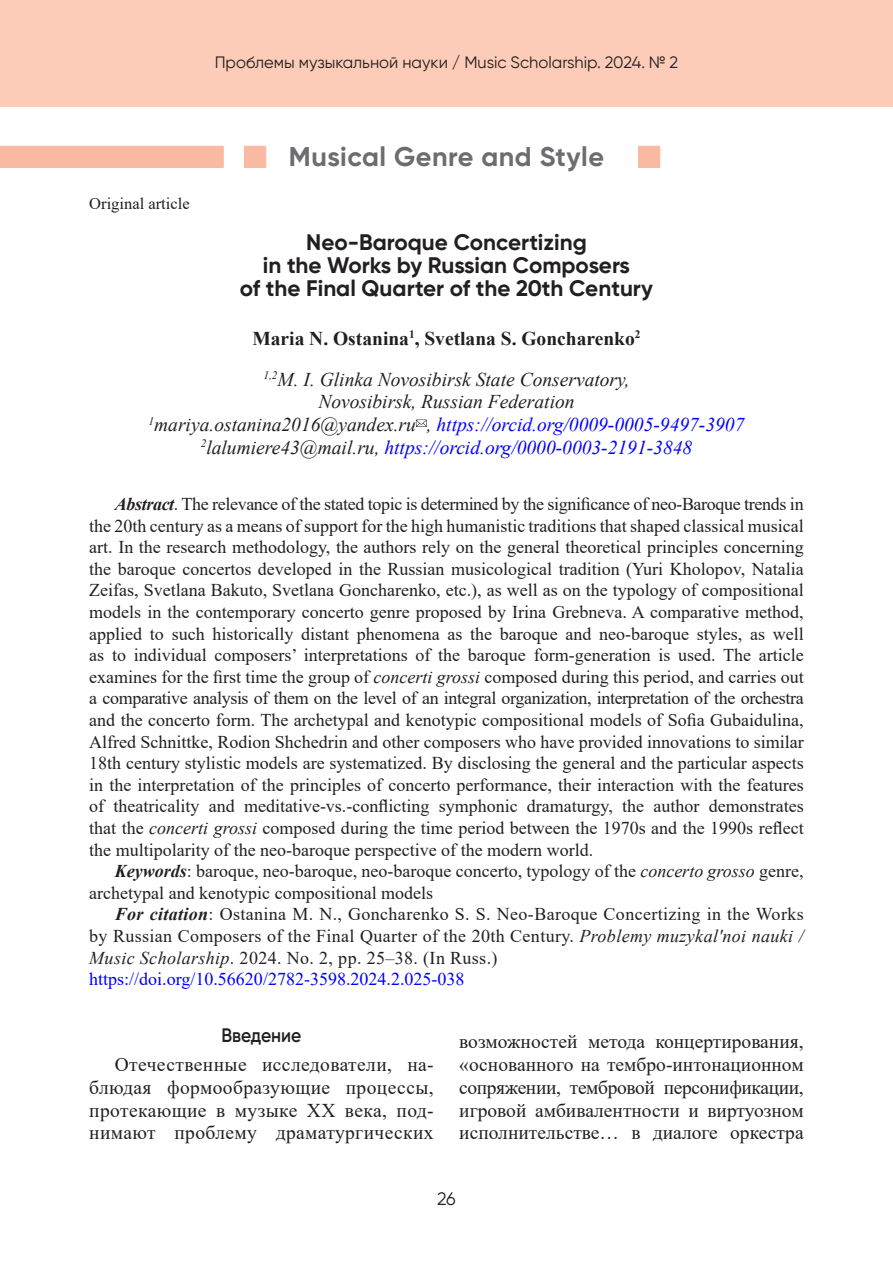
<style>
.page{position:relative;width:893px;height:1263px;background:#fff}
.page>*{position:absolute;margin:0;border:0;box-sizing:border-box;transform-origin:0 0}
.Рубрика{font:700 27px "Gilroy";letter-spacing:.02em;color:#6c6d70}
.Заголовок{font:700 22.5px/22.8px "Gilroy";color:#231f20;text-align:center}
.Текст{font:19.5px/22.8px "Times New Roman";color:#231f20;text-align:justify}
.Академия{font:italic 19.5px "Times New Roman";color:#00f}
.Академия-2{font:italic 19.5px "Times New Roman";color:#231f20}
.Автор{font:700 19.5px "Times New Roman";color:#231f20}
.Глава1{font:600 19.5px "Gilroy";color:#231f20;scale:.9 1}
.Литература{font:18px/21.6px "Times New Roman";color:#231f20;text-align:justify}
.Литература_DOI{font:18px "Times New Roman";color:#00f}
.t1{font:18px "Gilroy";color:#231f20}
.t2{font:16.5px "Gilroy";color:#231f20}
.Удк{font:16.5px "Times New Roman";color:#231f20}
.s1{color:#231f20}
.s2{font-weight:700;font-style:italic}
.s3{font-style:italic}
</style>
<div class="page">
<div style="left:0;top:0;width:893px;height:107px;background:#fcccb8"></div>
<svg style="left:0;top:146px;width:660px;height:22px"></svg>
<svg style="left:416px;top:420px;width:11px;height:7px"></svg>
<p class="t2" style="left:215px;top:53px;width:465px">Проблемы музыкальной науки / Music Scholarship. 2024. № 2</p>
<p class="Удк" style="left:89px;top:192px;width:102px">Original article</p>
<p class="Рубрика" style="left:289px;top:140px;width:317px">Musical Genre and Style</p>
<p class="Заголовок" style="left:263px;top:231px;width:369px">Neo-Baroque Concertizing<br>in the Works by Russian Composers</p>
<p class="Заголовок" style="left:240px;top:276px;width:415px">of the Final Quarter of the 20th Century</p>
<p class="Автор" style="left:252px;top:324px;width:390px">Maria N. Ostanina<sup>1</sup>, Svetlana S. Goncharenko<sup>2</sup></p>
<p class="Академия-2" style="left:263px;top:366px;width:368px"><sup>1,2</sup>M. I. Glinka Novosibirsk State Conservatory,</p>
<p class="Академия-2" style="left:318px;top:388px;width:258px">Novosibirsk, Russian Federation</p>
<p class="Академия" style="left:149px;top:411px;width:597px"><sup>1</sup><span class="s1">mariya.ostanina2016@yandex.ru ,</span> https://orcid.org/0009-0005-9497-3907</p>
<p class="Академия" style="left:201px;top:434px;width:493px"><sup>2</sup><span class="s1">lalumiere43@mail.ru,</span> https://orcid.org/0000-0003-2191-3848</p>
<p class="Литература" style="left:89px;top:493px;width:716px;text-indent:26px"><span class="s2">Abstract</span>. The relevance of the stated topic is determined by the significance of neo-Baroque trends in the 20th century as a means of support for the high humanistic traditions that shaped classical musical art. In the research methodology, the authors rely on the general theoretical principles concerning the baroque concertos developed in the Russian musicological tradition (Yuri Kholopov, Natalia Zeifas, Svetlana Bakuto, Svetlana Goncharenko, etc.), as well as on the typology of compositional models in the contemporary concerto genre proposed by Irina Grebneva. A comparative method, applied to such historically distant phenomena as the baroque and neo-baroque styles, as well as to individual composers’ interpretations of the baroque form-generation is used. The article examines for the first time the group of <span class="s3">concerti grossi</span> composed during this period, and carries out a comparative analysis of them on the level of an integral organization, interpretation of the orchestra and the concerto form. The archetypal and kenotypic compositional models of Sofia Gubaidulina, Alfred Schnittke, Rodion Shchedrin and other composers who have provided innovations to similar 18th century stylistic models are systematized. By disclosing the general and the particular aspects in the interpretation of the principles of concerto performance, their interaction with the features of theatricality and meditative-vs.-conflicting symphonic dramaturgy, the author demonstrates that the <span class="s3">concerti grossi</span> composed during the time period between the 1970s and the 1990s reflect the multipolarity of the neo-baroque perspective of the modern world.</p>
<p class="Литература" style="left:89px;top:860px;width:716px;text-indent:26px"><span class="s2">Keywords</span>: baroque, neo-baroque, neo-baroque concerto, typology of the <span class="s3">concerto grosso</span> genre, archetypal and kenotypic compositional models</p>
<p class="Литература" style="left:89px;top:903px;width:716px;text-indent:26px"><span class="s2">For citation</span>: Ostanina M. N., Goncharenko S. S. Neo-Baroque Concertizing in the Works by Russian Composers of the Final Quarter of the 20th Century. <span class="s3">Problemy muzykal'noi nauki / Music Scholarship</span>. 2024. No. 2, pp. 25–38. (In Russ.)</p>
<p class="Литература_DOI" style="left:89px;top:966px;width:377px">https://doi.org/10.56620/2782-3598.2024.2.025-038</p>
<p class="Глава1" style="left:221px;top:1023px;width:90px">Введение</p>
<p class="Текст" style="left:89px;top:1052px;width:346px;text-indent:26px">Отечественные исследователи, на&shy;блюдая формообразующие процессы, протекающие в музыке XX века, под&shy;нимают проблему драматургических</p>
<p class="Текст" style="left:459px;top:1030px;width:346px">возможностей метода концертирования, «основанного на тембро-интонационном сопряжении, тембровой персонификации, игровой амбивалентности и виртуозном исполнительстве… в диалоге оркестра</p>
<p class="t1" style="left:437px;top:1188px;width:20px">26</p>
</div>
